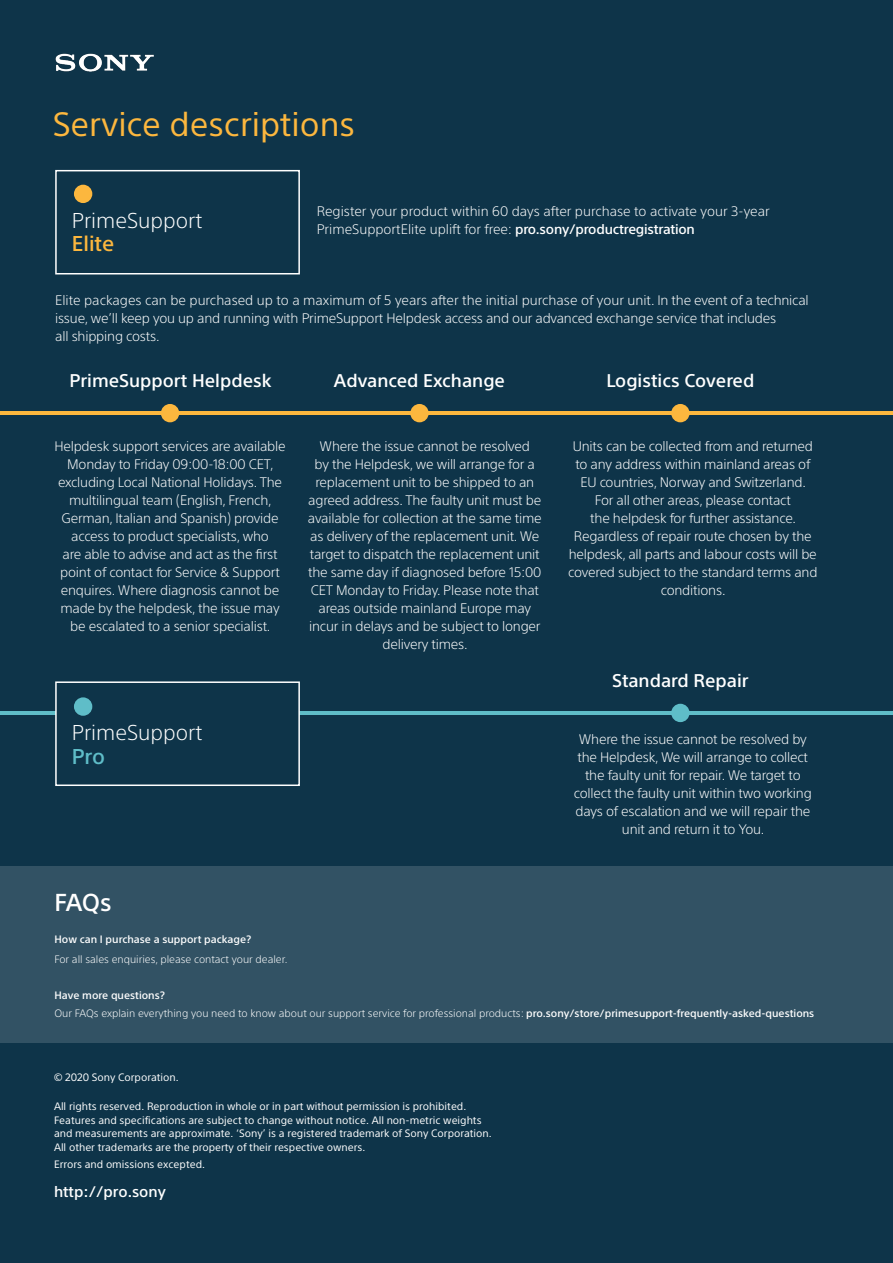
<style>
.page{position:relative;width:893px;height:1263px;background:#0e3449}
.page>*{position:absolute;margin:0;border:0;box-sizing:border-box;transform-origin:0 0}
.t1{font:33px "SST";color:#fcb73e}
.t2{font:500 24px "SST";color:#fff}
.t3{font:300 21px "SST";color:#fff}
.t4{font:500 21px "SST";color:#fcb73e}
.t5{font:500 21px "SST";color:#5fbdc8}
.Table{font:500 18px "SST";color:#fff}
.Table_Heading_3{font:500 18px "SST";color:#fff}
.t6{font:500 15px "SST";color:#fff}
.Body_Text{font:300 13.5px/18px "SST";letter-spacing:-.015em;color:#fff;text-align:center}
.t7{font:10.5px/13.5px "SST";color:#fff}
.t8{font:300 10.5px "SST";color:#fff}
.t9{font:500 10.5px "SST";color:#fff}
.s1{font-weight:500}
</style>
<div class="page">
<div style="left:55px;top:170px;width:245px;height:104px;background:#0e3449;border:2px solid #fff"></div>
<img style="left:55px;top:53px;width:98px;height:18px">
<hr style="left:0;top:411px;width:893px;height:4px;background:#fcb73e">
<div style="left:161px;top:404px;width:18px;height:18px;background:#fcb73e;border-radius:50%"></div>
<div style="left:410px;top:404px;width:19px;height:18px;background:#fcb73e;border-radius:50%"></div>
<div style="left:671px;top:404px;width:19px;height:18px;background:#fcb73e;border-radius:50%"></div>
<div style="left:0;top:866px;width:893px;height:176px;background:#325264"></div>
<div style="left:74px;top:185px;width:18px;height:18px;background:#fcb73e;border-radius:50%"></div>
<hr style="left:0;top:711px;width:893px;height:4px;background:#5fbdc8">
<div style="left:671px;top:704px;width:19px;height:18px;background:#5fbdc8;border-radius:50%"></div>
<div style="left:55px;top:681px;width:245px;height:105px;background:#0e3449;border:2px solid #fff"></div>
<div style="left:74px;top:697px;width:18px;height:19px;background:#5fbdc8;border-radius:50%"></div>
<p class="t1" style="left:53px;top:104px;width:304px">Service descriptions</p>
<p class="t3" style="left:72px;top:208px;width:132px">PrimeSupport</p>
<p class="t4" style="left:72px;top:231px;width:44px">Elite</p>
<p class="Body_Text" style="left:317px;top:202px;width:454px;text-align:left">Register your product within 60 days after purchase to activate your 3-year<br>PrimeSupportElite uplift for free: <span class="s1">pro.sony/productregistration</span></p>
<p class="Body_Text" style="left:55px;top:292px;width:755px">Elite packages can be purchased up to a maximum of 5 years after the initial purchase of your unit. In the event of a technical</p>
<p class="Body_Text" style="left:55px;top:310px;width:722px">issue, we’ll keep you up and running with PrimeSupport Helpdesk access and our advanced exchange service that includes</p>
<p class="Body_Text" style="left:55px;top:328px;width:106px">all shipping costs.</p>
<p class="Table" style="left:70px;top:370px;width:204px">PrimeSupport Helpdesk</p>
<p class="Table_Heading_3" style="left:334px;top:370px;width:173px">Advanced Exchange</p>
<p class="Table_Heading_3" style="left:606px;top:370px;width:149px">Logistics Covered</p>
<p class="Body_Text" style="left:54px;top:437px;width:233px">Helpdesk support services are available Monday to Friday 09:00-18:00 CET, excluding Local National Holidays. The multilingual team (English, French, German, Italian and Spanish) provide access to product specialists, who<br>are able to advise and act as the first point of contact for Service &amp; Support enquires. Where diagnosis cannot be made by the helpdesk, the issue may be escalated to a senior specialist.</p>
<p class="Body_Text" style="left:308px;top:437px;width:235px">Where the issue cannot be resolved<br>by the Helpdesk, we will arrange for a replacement unit to be shipped to an agreed address. The faulty unit must be available for collection at the same time as delivery of the replacement unit. We target to dispatch the replacement unit the same day if diagnosed before 15:00<br>CET Monday to Friday. Please note that areas outside mainland Europe may incur in delays and be subject to longer delivery times.</p>
<p class="t3" style="left:72px;top:721px;width:132px">PrimeSupport</p>
<p class="t5" style="left:72px;top:744px;width:35px">Pro</p>
<p class="Body_Text" style="left:568px;top:437px;width:251px">Units can be collected from and returned to any address within mainland areas of EU countries, Norway and Switzerland.<br>For all other areas, please contact<br>the helpdesk for further assistance.<br>Regardless of repair route chosen by the helpdesk, all parts and labour costs will be covered subject to the standard terms and conditions.</p>
<p class="Table" style="left:612px;top:670px;width:138px">Standard Repair</p>
<p class="Body_Text" style="left:574px;top:730px;width:239px">Where the issue cannot be resolved by the Helpdesk, We will arrange to collect the faulty unit for repair. We target to collect the faulty unit within two working days of escalation and we will repair the unit and return it to You.</p>
<p class="t2" style="left:54px;top:888px;width:59px">FAQs</p>
<p class="t9" style="left:54px;top:933px;width:198px">How can I purchase a support package?</p>
<p class="t8" style="left:54px;top:953px;width:235px">For all sales enquiries, please contact your dealer.</p>
<p class="t9" style="left:54px;top:989px;width:112px">Have more questions?</p>
<p class="t8" style="left:54px;top:1007px;width:761px">Our FAQs explain everything you need to know about our support service for professional products: <span class="s1">pro.sony/store/primesupport-frequently-asked-questions</span></p>
<p class="t7" style="left:54px;top:1070px;width:126px">© 2020 Sony Corporation.</p>
<p class="t7" style="left:54px;top:1099px;width:439px">All rights reserved. Reproduction in whole or in part without permission is prohibited.<br>Features and specifications are subject to change without notice. All non-metric weights and measurements are approximate. ‘Sony’ is a registered trademark of Sony Corporation.<br>All other trademarks are the property of their respective owners.</p>
<p class="t7" style="left:54px;top:1158px;width:153px">Errors and omissions excepted.</p>
<p class="t6" style="left:54px;top:1182px;width:113px">http://pro.sony</p>
</div>
